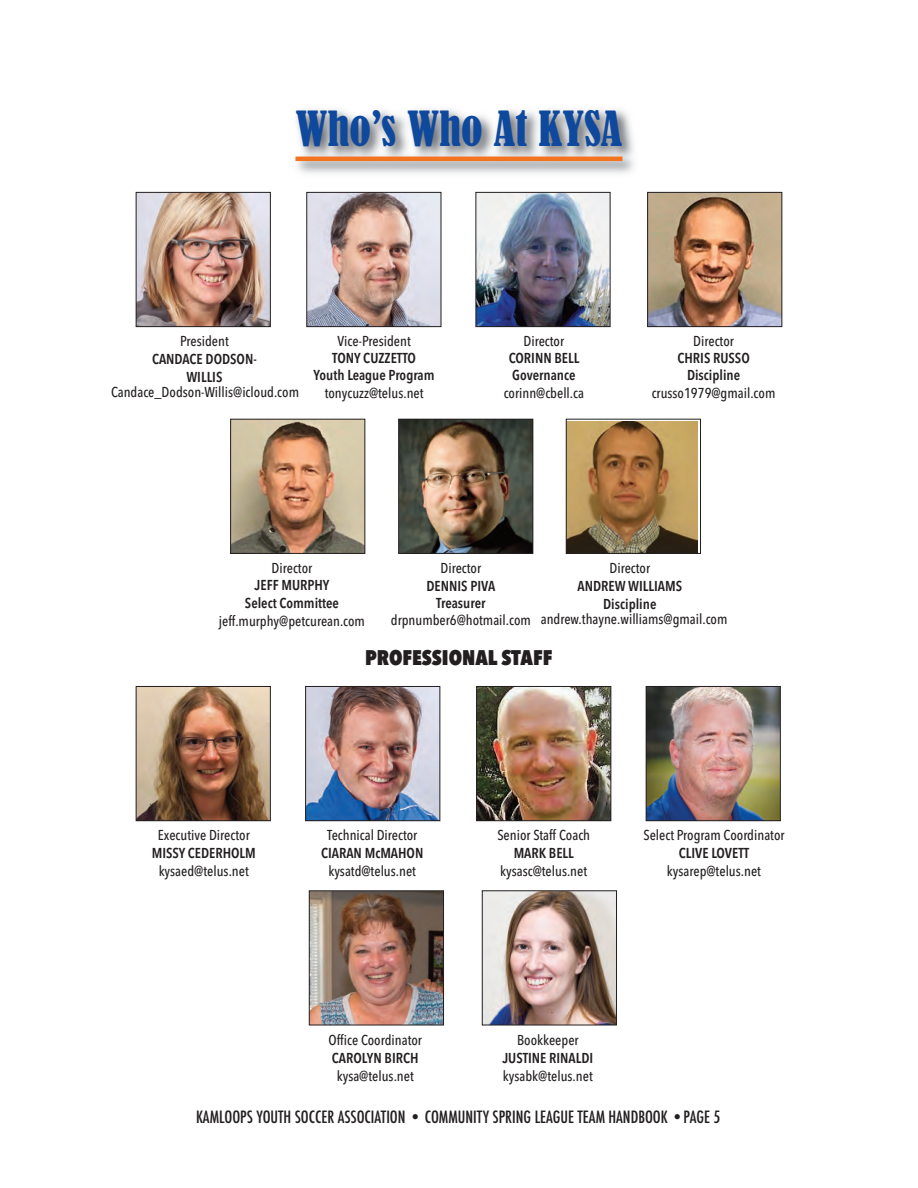
<style>
.page{position:relative;width:918px;height:1188px;background:#fff}
.page>*{position:absolute;margin:0;border:0;box-sizing:border-box;transform-origin:0 0}
.t1{font:condensed 45px "Bernard";color:#0f499d}
.t2{font:800 21px "Avenir Next Condensed";color:#231f20}
.t3{font:500 condensed 16.5px "Futura";color:#231f20}
.t4{font:500 14.25px/18px "Avenir Next Condensed";color:#231f20;text-align:center}
.t5{font:600 14.25px/18px "Avenir Next Condensed";color:#231f20;text-align:center}
.s1{font-weight:500}
.s2{font-weight:600}
</style>
<div class="page">
<img style="left:135px;top:109px;width:648px;height:93px">
<hr style="left:295px;top:157px;width:328px;height:4px;background:#f47321">
<img style="left:478px;top:194px;width:130px;height:131px">
<div style="left:476px;top:192px;width:134px;height:135px;border:1px solid #231f20"></div>
<img style="left:400px;top:421px;width:131px;height:131px">
<div style="left:398px;top:419px;width:135px;height:135px;border:1px solid #231f20"></div>
<img style="left:649px;top:194px;width:131px;height:131px">
<div style="left:647px;top:192px;width:135px;height:135px;border:1px solid #231f20"></div>
<img style="left:308px;top:194px;width:131px;height:131px">
<div style="left:306px;top:192px;width:135px;height:135px;border:1px solid #231f20"></div>
<img style="left:232px;top:421px;width:131px;height:131px">
<div style="left:230px;top:419px;width:135px;height:135px;border:1px solid #231f20"></div>
<img style="left:568px;top:421px;width:130px;height:131px">
<div style="left:566px;top:419px;width:135px;height:135px;border:1px solid #231f20"></div>
<img style="left:138px;top:194px;width:131px;height:131px">
<div style="left:136px;top:192px;width:135px;height:135px;border:1px solid #231f20"></div>
<img style="left:138px;top:688px;width:131px;height:131px">
<div style="left:136px;top:686px;width:135px;height:135px;border:1px solid #231f20"></div>
<img style="left:307px;top:688px;width:131px;height:131px">
<div style="left:305px;top:686px;width:135px;height:135px;border:1px solid #231f20"></div>
<img style="left:478px;top:688px;width:131px;height:131px">
<div style="left:476px;top:686px;width:135px;height:135px;border:1px solid #231f20"></div>
<img style="left:648px;top:688px;width:131px;height:131px">
<div style="left:646px;top:686px;width:135px;height:135px;border:1px solid #231f20"></div>
<img style="left:311px;top:892px;width:131px;height:131px">
<div style="left:309px;top:890px;width:135px;height:135px;border:1px solid #231f20"></div>
<img style="left:484px;top:892px;width:131px;height:131px">
<div style="left:482px;top:890px;width:135px;height:135px;border:1px solid #231f20"></div>
<p class="t1" style="left:295px;top:104px;width:329px">Who’s Who At KYSA</p>
<p class="t5" style="left:152px;top:331px;width:106px"><span class="s1">President<br></span>CANDACE DODSON-<br>WILLIS</p>
<p class="t4" style="left:314px;top:332px;width:122px;line-height:17.2px">Vice-President<br><span class="s2">TONY CUZZETTO<br>Youth League Program </span>tonycuzz@telus.net</p>
<p class="t4" style="left:504px;top:332px;width:82px;line-height:17.2px">Director<br><span class="s2">CORINN BELL<br>Governance </span>corinn@cbell.ca</p>
<p class="t4" style="left:652px;top:332px;width:125px;line-height:17.2px">Director<br><span class="s2">CHRIS RUSSO<br>Discipline </span>crusso1979@gmail.com</p>
<p class="t4" style="left:111px;top:383px;width:189px">Candace_Dodson-Willis@icloud.com</p>
<p class="t4" style="left:219px;top:559px;width:148px">Director<br><span class="s2">JEFF MURPHY<br>Select Committee </span>jeff.murphy@petcurean.com</p>
<p class="t4" style="left:391px;top:559px;width:142px;line-height:17.5px">Director<br><span class="s2">DENNIS PIVA<br>Treasurer </span>drpnumber6@hotmail.com</p>
<p class="t5" style="left:578px;top:558px;width:106px"><span class="s1">Director<br></span>ANDREW WILLIAMS<br>Discipline</p>
<p class="t4" style="left:541px;top:610px;width:188px">andrew.thayne.williams@gmail.com</p>
<p class="t2" style="left:365px;top:644px;width:189px">PROFESSIONAL STAFF</p>
<p class="t4" style="left:152px;top:826px;width:106px">Executive Director<br><span class="s2">MISSY CEDERHOLM </span>kysaed@telus.net</p>
<p class="t4" style="left:321px;top:826px;width:104px">Technical Director<br><span class="s2">CIARAN McMAHON </span>kysatd@telus.net</p>
<p class="t4" style="left:497px;top:826px;width:94px">Senior Staff Coach<br><span class="s2">MARK BELL </span>kysasc@telus.net</p>
<p class="t4" style="left:643px;top:826px;width:143px">Select Program Coordinator<br><span class="s2">CLIVE LOVETT </span>kysarep@telus.net</p>
<p class="t4" style="left:329px;top:1031px;width:95px">Office Coordinator<br><span class="s2">CAROLYN BIRCH </span>kysa@telus.net</p>
<p class="t4" style="left:502px;top:1031px;width:92px">Bookkeeper<br><span class="s2">JUSTINE RINALDI </span>kysabk@telus.net</p>
<p class="t3" style="left:196px;top:1107px;width:526px">KAMLOOPS YOUTH SOCCER ASSOCIATION • COMMUNITY SPRING LEAGUE TEAM HANDBOOK •PAGE 5</p>
</div>
